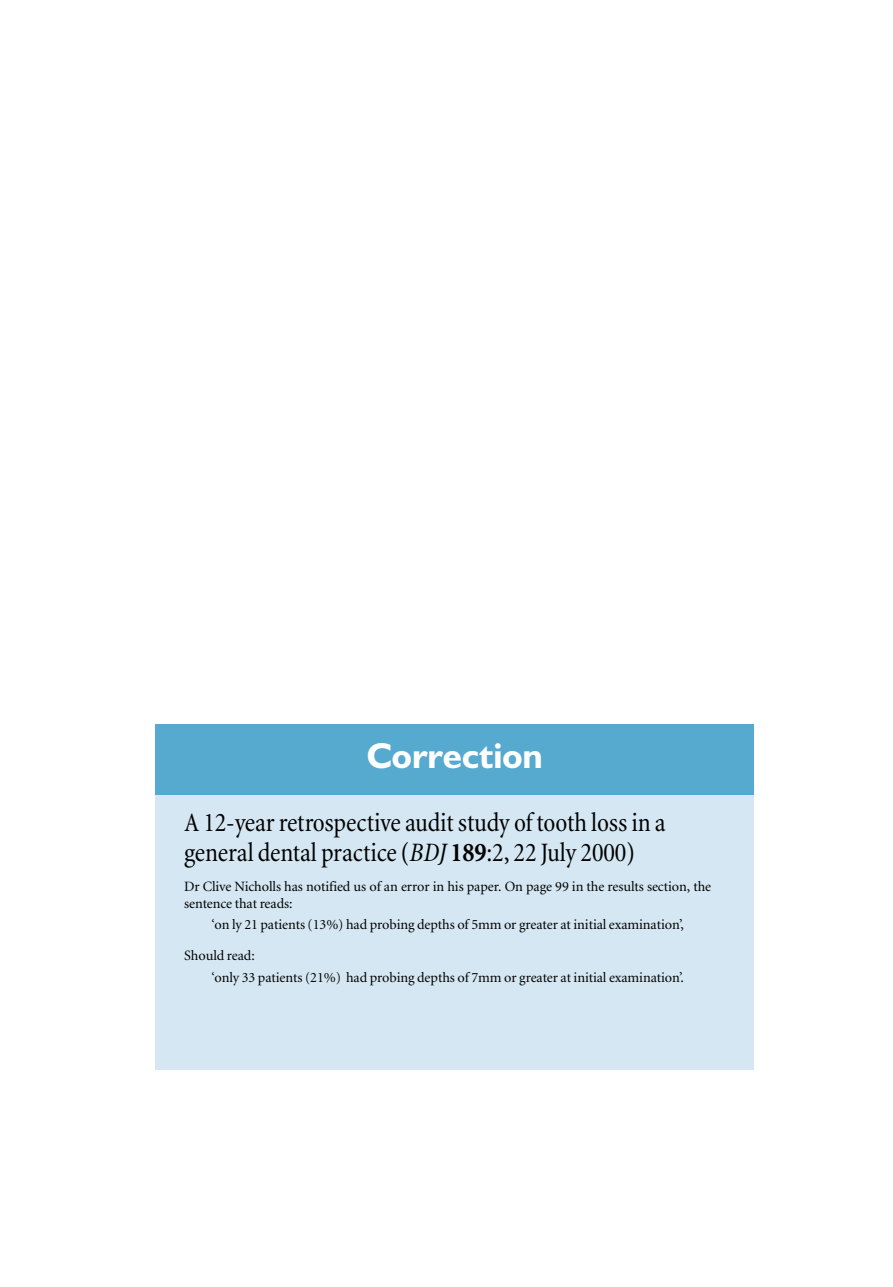
<style>
.page{position:relative;width:893px;height:1287px;background:#fff}
.page>*{position:absolute;margin:0;border:0;box-sizing:border-box;transform-origin:0 0}
.t1{font:700 36px "Humanist 521 BT";color:#fff}
.t2{font:condensed 27px/30px "Minion";letter-spacing:-.005em;color:#000}
.t3{font:14.25px/17.2px "Minion";letter-spacing:-.005em;color:#000}
.s1{font-style:italic}
.s2{font-weight:700}
</style>
<div class="page">
<div style="left:156px;top:724px;width:597px;height:346px;background:#d4e7f2"></div>
<div style="left:156px;top:724px;width:597px;height:71px;background:#56a9cf"></div>
<h1 class="t1" style="left:367px;top:743px;width:178px">Correction</h1>
<h2 class="t2" style="left:184px;top:809px;width:483px">A 12-year retrospective audit study of tooth loss in a general dental practice (<span class="s1">BDJ</span> <span class="s2">189</span>:2, 22 July 2000)</h2>
<p class="t3" style="left:184px;top:879px;width:528px">Dr Clive Nicholls has notified us of an error in his paper. On page 99 in the results section, the sentence that reads:</p>
<p class="t3" style="left:184px;top:910px;width:501px;line-height:31px;text-indent:27px">‘on ly 21 patients (13%) had probing depths of 5mm or greater at initial examination’,<br>Should read:</p>
<p class="t3" style="left:212px;top:970px;width:474px">‘only 33 patients (21%) had probing depths of 7mm or greater at initial examination’.</p>
</div>
